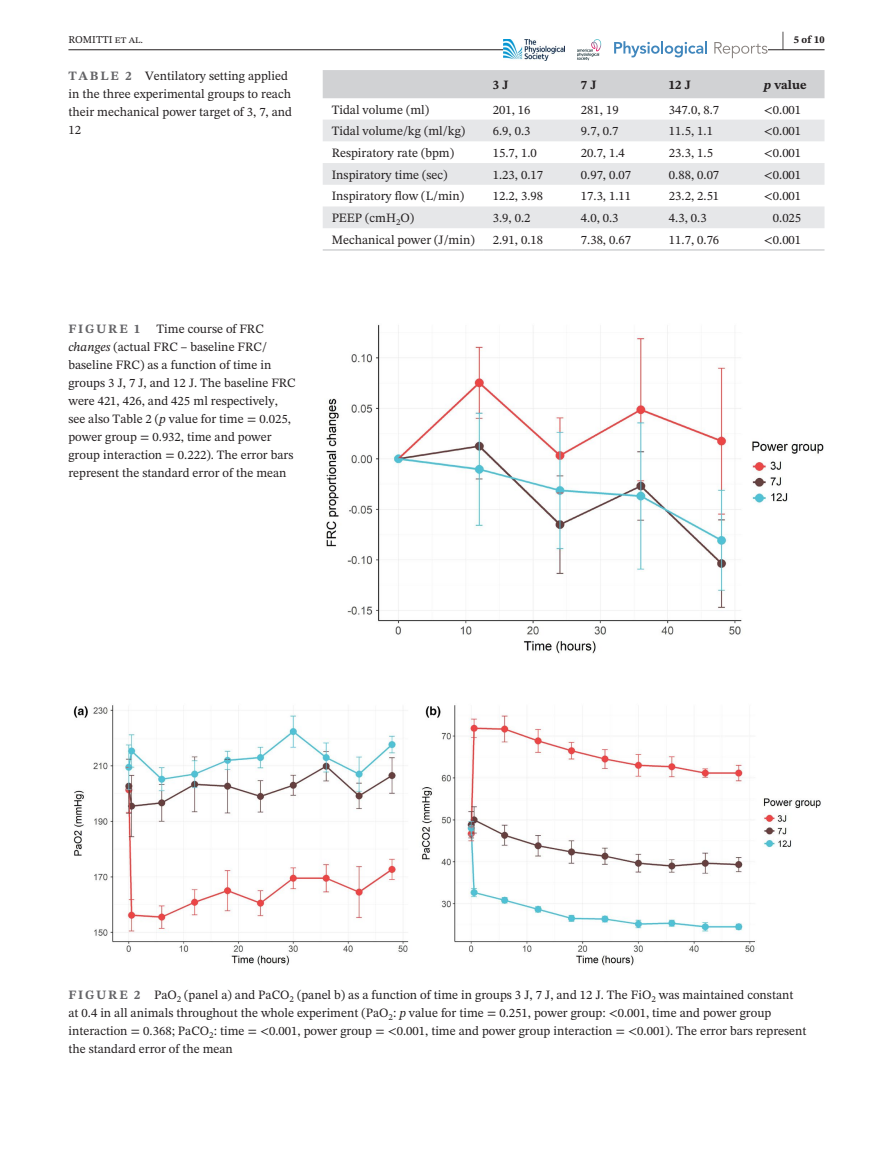
<style>
.page{position:relative;width:893px;height:1174px;background:#fff}
.page>*{position:absolute;margin:0;border:0;box-sizing:border-box;transform-origin:0 0}
.t1{font:700 21px "STIX Two Text";color:#231f20;scale:.42 1}
.t2{font:12.75px/18px "STIX Two Text";color:#231f20}
.t3{font:700 12.75px "STIX Two Text";color:#231f20}
.t4{font:700 12.75px "STIX Two Text";letter-spacing:.14em;color:#636366}
.t5{font:10.5px "STIX Two Text";color:#231f20}
.t6{font:700 10.5px "STIX Two Text";color:#231f20}
.s1{font-style:italic}
.s2{font-weight:700;color:#636366}
</style>
<div class="page">
<hr style="left:68px;top:49px;width:756px;height:1px;background:#231f20">
<div style="left:503px;top:39px;width:264px;height:21px;background:#fff"></div>
<svg style="left:577px;top:39px;width:24px;height:21px"></svg>
<img style="left:503px;top:39px;width:62px;height:21px">
<svg style="left:614px;top:41px;width:93px;height:16px"></svg>
<svg style="left:714px;top:42px;width:53px;height:16px"></svg>
<div style="left:323px;top:70px;width:501px;height:28px;background:#d1d2d4"></div>
<svg style="left:323px;top:120px;width:501px;height:108px;fill:#e6e7e9"></svg>
<hr style="left:323px;top:249px;width:161px;height:2px;background:#d1d2d4">
<hr style="left:484px;top:249px;width:88px;height:2px;background:#d1d2d4">
<hr style="left:572px;top:249px;width:88px;height:2px;background:#d1d2d4">
<hr style="left:660px;top:249px;width:95px;height:2px;background:#d1d2d4">
<hr style="left:755px;top:249px;width:69px;height:2px;background:#d1d2d4">
<img style="left:326px;top:324px;width:498px;height:330px">
<img style="left:73px;top:705px;width:748px;height:261px">
<h1 class="t1" style="left:782px;top:24px;width:8px">|</h1>
<p class="t5" style="left:68px;top:32px;width:76px">ROMITTI et al.</p>
<p class="t6" style="left:794px;top:32px;width:32px">5 of 10</p>
<p class="t3" style="left:493px;top:76px;width:17px">3 J</p>
<p class="t3" style="left:581px;top:76px;width:17px">7 J</p>
<p class="t3" style="left:669px;top:76px;width:23px">12 J</p>
<p class="t3" style="left:764px;top:76px;width:44px"><span class="s1">p</span> value</p>
<p class="t2" style="left:332px;top:100px;width:99px">Tidal volume (ml)</p>
<p class="t2" style="left:493px;top:100px;width:39px">201, 16</p>
<p class="t2" style="left:581px;top:100px;width:39px">281, 19</p>
<p class="t2" style="left:669px;top:100px;width:52px">347.0, 8.7</p>
<p class="t2" style="left:764px;top:100px;width:39px">&lt;0.001</p>
<p class="t2" style="left:332px;top:122px;width:135px">Tidal volume/kg (ml/kg)</p>
<p class="t2" style="left:493px;top:122px;width:39px">6.9, 0.3</p>
<p class="t2" style="left:581px;top:122px;width:39px">9.7, 0.7</p>
<p class="t2" style="left:669px;top:122px;width:46px">11.5, 1.1</p>
<p class="t2" style="left:764px;top:122px;width:39px">&lt;0.001</p>
<p class="t2" style="left:332px;top:144px;width:124px">Respiratory rate (bpm)</p>
<p class="t2" style="left:493px;top:144px;width:46px">15.7, 1.0</p>
<p class="t2" style="left:581px;top:144px;width:46px">20.7, 1.4</p>
<p class="t2" style="left:669px;top:144px;width:46px">23.3, 1.5</p>
<p class="t2" style="left:764px;top:144px;width:39px">&lt;0.001</p>
<p class="t2" style="left:332px;top:165px;width:117px">Inspiratory time (sec)</p>
<p class="t2" style="left:493px;top:165px;width:52px">1.23, 0.17</p>
<p class="t2" style="left:581px;top:165px;width:52px">0.97, 0.07</p>
<p class="t2" style="left:669px;top:165px;width:52px">0.88, 0.07</p>
<p class="t2" style="left:764px;top:165px;width:39px">&lt;0.001</p>
<p class="t2" style="left:332px;top:187px;width:134px">Inspiratory flow (L/min)</p>
<p class="t2" style="left:493px;top:187px;width:52px">12.2, 3.98</p>
<p class="t2" style="left:581px;top:187px;width:52px">17.3, 1.11</p>
<p class="t2" style="left:669px;top:187px;width:52px">23.2, 2.51</p>
<p class="t2" style="left:764px;top:187px;width:39px">&lt;0.001</p>
<p class="t2" style="left:332px;top:209px;width:84px">PEEP (cmH<sub>2</sub>O)</p>
<p class="t2" style="left:493px;top:209px;width:39px">3.9, 0.2</p>
<p class="t2" style="left:581px;top:209px;width:39px">4.0, 0.3</p>
<p class="t2" style="left:669px;top:209px;width:39px">4.3, 0.3</p>
<p class="t2" style="left:773px;top:209px;width:30px">0.025</p>
<p class="t2" style="left:332px;top:231px;width:145px">Mechanical power (J/min)</p>
<p class="t2" style="left:493px;top:231px;width:52px">2.91, 0.18</p>
<p class="t2" style="left:581px;top:231px;width:52px">7.38, 0.67</p>
<p class="t2" style="left:669px;top:231px;width:52px">11.7, 0.76</p>
<p class="t2" style="left:764px;top:231px;width:39px">&lt;0.001</p>
<p class="t2" style="left:68px;top:66px;width:225px"><span class="s2">TABLE 2</span> Ventilatory setting applied in the three experimental groups to reach their mechanical power target of 3, 7, and<br>12</p>
<p class="t2" style="left:68px;top:320px;width:229px;text-indent:88px">Time course of FRC <span class="s1">changes</span> (actual FRC – baseline FRC/ baseline FRC) as a function of time in groups 3 J, 7 J, and 12 J. The baseline FRC were 421, 426, and 425 ml respectively, see also Table 2 (<span class="s1">p</span> value for time = 0.025, power group = 0.932, time and power group interaction = 0.222). The error bars represent the standard error of the mean</p>
<p class="t4" style="left:68px;top:320px;width:73px">FIGURE 1</p>
<p class="t2" style="left:68px;top:985px;width:739px"><span class="s2">FIGURE 2</span> PaO<sub>2</sub> (panel a) and PaCO<sub>2</sub> (panel b) as a function of time in groups 3 J, 7 J, and 12 J. The FiO<sub>2</sub> was maintained constant at 0.4 in all animals throughout the whole experiment (PaO<sub>2</sub>: <span class="s1">p</span> value for time = 0.251, power group: &lt;0.001, time and power group interaction = 0.368; PaCO<sub>2</sub>: time = &lt;0.001, power group = &lt;0.001, time and power group interaction = &lt;0.001). The error bars represent the standard error of the mean</p>
</div>
